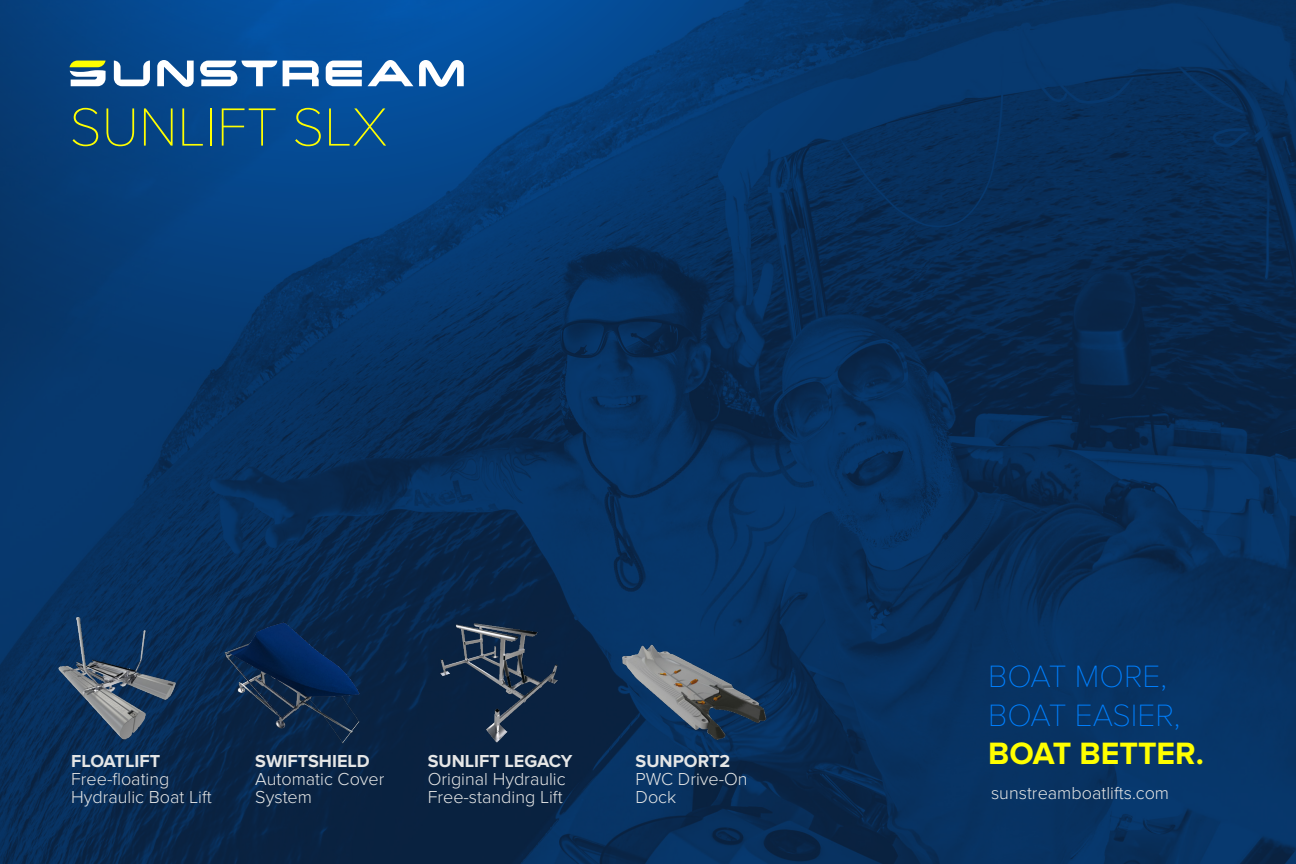
<style>
.page{position:relative;width:1296px;height:864px;background:#fff}
.page>*{position:absolute;margin:0;border:0;box-sizing:border-box;transform-origin:0 0}
.t1{font:100 55.8px "Proxima Nova T";color:#ff0}
.t2{font:100 32px/38.4px "Proxima Nova T";color:#0080ff}
.t3{font:700 32px "Proxima Nova";color:#ff0}
.t4{font:300 18px/18px "Proxima Nova";color:#e5e6e6}
.t5{font:300 18px/18px "Proxima Nova";color:#e4e5e5}
.t6{font:700 18px "Proxima Nova";color:#e5e6e6}
.t7{font:700 18px "Proxima Nova";color:#e4e5e5}
</style>
<div class="page">
<img style="left:0;top:0;width:1296px;height:864px">
<svg style="left:114px;top:61px;width:36px;height:25px"></svg>
<svg style="left:157px;top:60px;width:37px;height:27px"></svg>
<svg style="left:200px;top:61px;width:77px;height:25px"></svg>
<svg style="left:283px;top:61px;width:36px;height:25px"></svg>
<svg style="left:326px;top:60px;width:87px;height:26px"></svg>
<svg style="left:419px;top:60px;width:45px;height:27px"></svg>
<svg style="left:70px;top:61px;width:36px;height:25px"></svg>
<img style="left:30px;top:615px;width:161px;height:129px">
<img style="left:201px;top:615px;width:177px;height:142px">
<img style="left:614px;top:626px;width:156px;height:124px">
<img style="left:393px;top:587px;width:199px;height:159px">
<h1 class="t1" style="left:70px;top:95px;width:319px">SUNLIFT SLX</h1>
<p class="t7" style="left:71px;top:751px;width:91px">FLOATLIFT</p>
<p class="t5" style="left:71px;top:770px;width:142px">Free-floating<br>Hydraulic Boat Lift</p>
<p class="t6" style="left:255px;top:751px;width:116px">SWIFTSHIELD</p>
<p class="t4" style="left:255px;top:770px;width:131px">Automatic Cover<br>System</p>
<p class="t6" style="left:428px;top:751px;width:146px">SUNLIFT LEGACY</p>
<p class="t4" style="left:428px;top:770px;width:140px">Original Hydraulic<br>Free-standing Lift</p>
<p class="t6" style="left:636px;top:751px;width:96px">SUNPORT2</p>
<p class="t4" style="left:636px;top:770px;width:114px">PWC Drive-On<br>Dock</p>
<h2 class="t2" style="left:988px;top:658px;width:194px">BOAT MORE,<br>BOAT EASIER,</h2>
<h2 class="t3" style="left:988px;top:735px;width:217px">BOAT BETTER.</h2>
<p class="t5" style="left:991px;top:784px;width:180px">sunstreamboatlifts.com</p>
</div>
